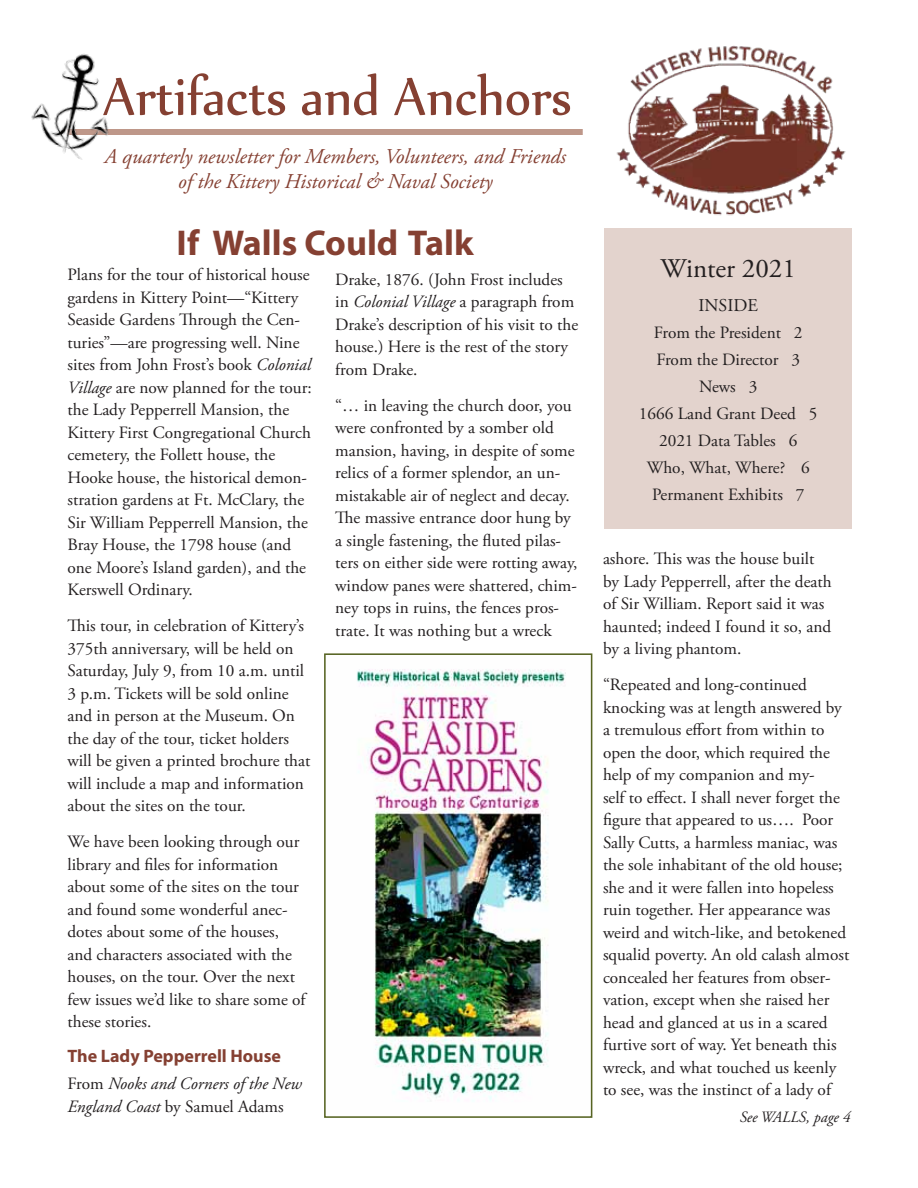
<style>
.page{position:relative;width:918px;height:1188px;background:#fff}
.page>*{position:absolute;margin:0;border:0;box-sizing:border-box;transform-origin:0 0}
.t1{font:63px "Nyala";color:#854032;scale:.94 1}
.t2{font:700 36px "Myriad Pro";color:#854032}
.t3{font:27px "Adobe Garamond Pro";color:#231f20}
.t4{font:italic 21px/25.2px "Adobe Garamond Pro";color:#854032;text-align:center}
.t5{font:700 18px "Myriad Pro";color:#854032}
.t6{font:18px "Adobe Garamond Pro";color:#231f20}
.t7{font:17.25px/22.5px "Adobe Garamond Pro";color:#231f20}
.t8{font:italic 17.25px/22.5px "Adobe Garamond Pro";color:#231f20}
.t9{font:italic 15.75px "Adobe Garamond Pro";color:#231f20}
.s1{font-style:italic}
.s2{font-style:normal}
</style>
<div class="page">
<div style="left:604px;top:229px;width:248px;height:300px;background:#e3d3cd"></div>
<div style="left:68px;top:129px;width:515px;height:6px;background:#be9789"></div>
<img style="left:616px;top:45px;width:230px;height:171px">
<img style="left:31px;top:53px;width:78px;height:107px">
<img style="left:356px;top:669px;width:210px;height:432px">
<div style="left:324px;top:653px;width:268px;height:465px;border:2px solid #576423"></div>
<h1 class="t1" style="left:103px;top:58px;width:500px">Artifacts and Anchors</h1>
<p class="t4" style="left:105px;top:144px;width:463px">A quarterly newsletter for Members, Volunteers, and Friends of the Kittery Historical &amp; Naval Society</p>
<h2 class="t2" style="left:177px;top:220px;width:299px">If Walls Could Talk</h2>
<p class="t7" style="left:68px;top:264px;width:246px">Plans for the tour of historical house gardens in Kittery Point—“Kittery Seaside Gardens Through the Cen&shy;turies”—are progressing well. Nine sites from John Frost’s book <span class="s1">Colonial Village</span> are now planned for the tour: the Lady Pepperrell Mansion, the Kittery First Congregational Church cemetery, the Follett house, the Hooke house, the historical demon&shy;stration gardens at Ft. McClary, the Sir William Pepperrell Mansion, the Bray House, the 1798 house (and one Moore’s Island garden), and the Kerswell Ordinary.</p>
<p class="t7" style="left:68px;top:615px;width:244px">This tour, in celebration of Kittery’s 375th anniversary, will be held on Saturday, July 9, from 10 a.m. until 3 p.m. Tickets will be sold online and in person at the Museum. On the day of the tour, ticket holders will be given a printed brochure that will include a map and information about the sites on the tour.</p>
<p class="t7" style="left:68px;top:831px;width:240px">We have been looking through our library and files for information about some of the sites on the tour and found some wonderful anec&shy;dotes about some of the houses, and characters associated with the houses, on the tour. Over the next few issues we’d like to share some of these stories.</p>
<p class="t5" style="left:68px;top:1045px;width:215px">The Lady Pepperrell House</p>
<p class="t8" style="left:68px;top:1073px;width:236px"><span class="s2">From</span> Nooks and Corners of the New<br>England Coast <span class="s2">by Samuel Adams</span></p>
<p class="t7" style="left:335px;top:269px;width:245px">Drake, 1876. (John Frost includes in <span class="s1">Colonial Village</span> a paragraph from<br>Drake’s description of his visit to the house.) Here is the rest of the story from Drake.</p>
<p class="t7" style="left:335px;top:395px;width:244px">“… in leaving the church door, you were confronted by a somber old mansion, having, in despite of some relics of a former splendor, an un&shy;mistakable air of neglect and decay.<br>The massive entrance door hung by a single fastening, the fluted pilas&shy;ters on either side were rotting away, window panes were shattered, chim&shy;ney tops in ruins, the fences pros&shy;trate. It was nothing but a wreck</p>
<h3 class="t3" style="left:661px;top:253px;width:137px">Winter 2021</h3>
<p class="t6" style="left:698px;top:295px;width:61px">INSIDE</p>
<p class="t7" style="left:639px;top:320px;width:180px;line-height:27px;text-align:center">From the President 2<br>From the Director 3<br>News 3<br>1666 Land Grant Deed 5<br>2021 Data Tables 6<br>Who, What, Where? 6<br>Permanent Exhibits 7</p>
<p class="t7" style="left:603px;top:548px;width:230px">ashore. This was the house built by Lady Pepperrell, after the death of Sir William. Report said it was haunted; indeed I found it so, and by a living phantom.</p>
<p class="t7" style="left:603px;top:674px;width:248px">“Repeated and long-continued knocking was at length answered by a tremulous effort from within to open the door, which required the help of my companion and my-<br>self to effect. I shall never forget the figure that appeared to us…. Poor Sally Cutts, a harmless maniac, was the sole inhabitant of the old house; she and it were fallen into hopeless ruin together. Her appearance was weird and witch-like, and betokened squalid poverty. An old calash almost concealed her features from obser&shy;vation, except when she raised her head and glanced at us in a scared furtive sort of way. Yet beneath this wreck, and what touched us keenly to see, was the instinct of a lady of</p>
<p class="t9" style="left:740px;top:1108px;width:112px">See WALLS, page 4</p>
</div>
